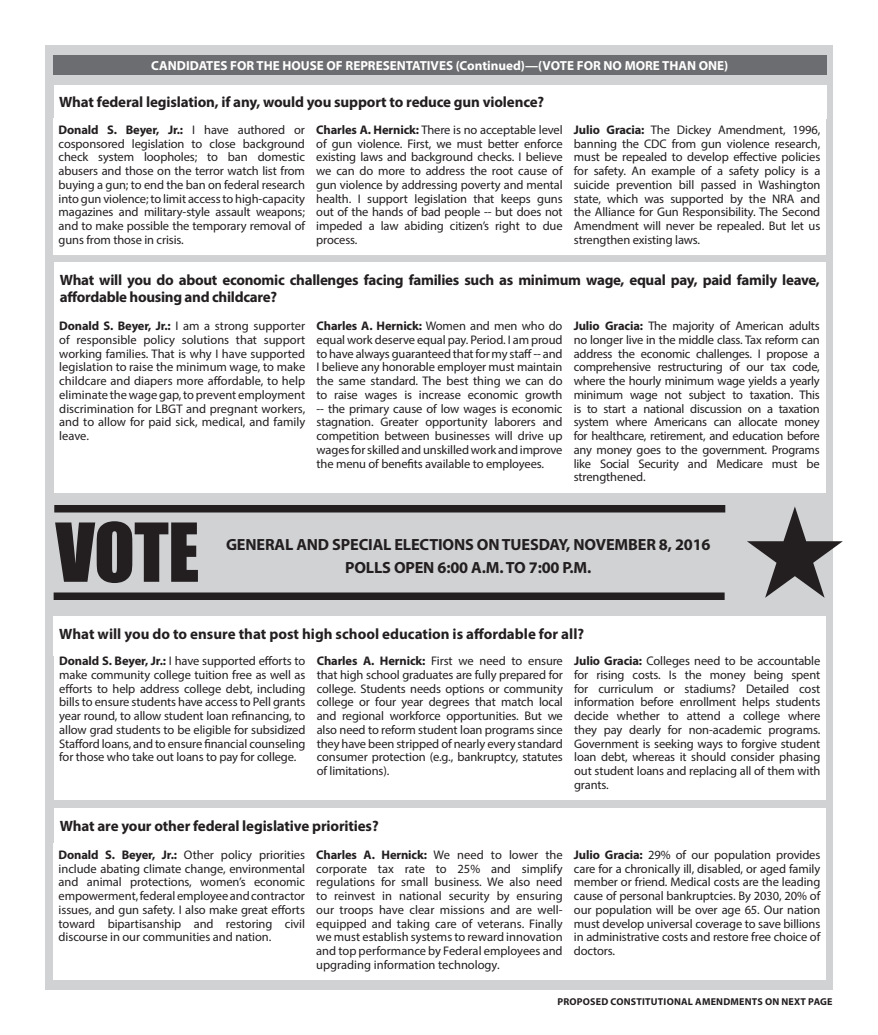
<style>
.page{position:relative;width:878px;height:1035px;background:#d1d2d4}
.page>*{position:absolute;margin:0;border:0;box-sizing:border-box;transform-origin:0 0}
.amendment{font:75px "Impact";color:#231f20}
.amendment-2{font:700 16.25px "Myriad Pro";letter-spacing:-.01em;color:#231f20}
.amendment-3{font:700 15px/17.5px "Myriad Pro";letter-spacing:-.015em;color:#231f20}
.t1{font:700 13.12px "Myriad Pro";color:#fff}
.amendment-4{font:12.5px/13.8px "Myriad Pro";letter-spacing:-.01em;color:#231f20;text-align:justify}
.continued{font:700 10px "Myriad Pro";letter-spacing:.02em;color:#231f20}
.s1{font-weight:700}
</style>
<div class="page">
<div style="left:0;top:0;width:45px;height:1035px;background:#fff"></div>
<div style="left:0;top:990px;width:878px;height:45px;background:#fff"></div>
<div style="left:0;top:0;width:878px;height:45px;background:#fff"></div>
<div style="left:832px;top:28px;width:46px;height:976px;background:#fff"></div>
<div style="left:54px;top:119px;width:772px;height:136px;background:#fff"></div>
<div style="left:54px;top:85px;width:772px;height:34px;background:#fff"></div>
<div style="left:53px;top:55px;width:773px;height:20px;background:#6c6d70"></div>
<div style="left:54px;top:315px;width:771px;height:177px;background:#fff"></div>
<div style="left:54px;top:262px;width:771px;height:56px;background:#fff"></div>
<div style="left:54px;top:650px;width:772px;height:150px;background:#fff"></div>
<div style="left:54px;top:616px;width:772px;height:40px;background:#fff"></div>
<div style="left:54px;top:844px;width:772px;height:136px;background:#fff"></div>
<div style="left:54px;top:809px;width:772px;height:35px;background:#fff"></div>
<div style="left:54px;top:505px;width:671px;height:7px;background:#231f20"></div>
<div style="left:54px;top:592px;width:670px;height:8px;background:#231f20"></div>
<svg style="left:832px;top:505px;width:1px;height:93px"></svg>
<p class="t1" style="left:151px;top:57px;width:578px">CANDIDATES FOR THE HOUSE OF REPRESENTATIVES (Continued)—(VOTE FOR NO MORE THAN ONE)</p>
<p class="amendment-3" style="left:59px;top:93px;width:486px">What federal legislation, if any, would you support to reduce gun violence?</p>
<p class="amendment-4" style="left:59px;top:122px;width:248px"><span class="s1">Donald S. Beyer, Jr.:</span> I have authored or cosponsored legislation to close background check system loopholes; to ban domestic abusers and those on the terror watch list from buying a gun; to end the ban on federal research into gun violence; to limit access to high-capacity magazines and military-style assault weapons; and to make possible the temporary removal of guns from those in crisis.</p>
<p class="amendment-4" style="left:316px;top:122px;width:248px"><span class="s1">Charles A. Hernick:</span> There is no acceptable level of gun violence. First, we must better enforce existing laws and background checks. I believe we can do more to address the root cause of gun violence by addressing poverty and mental health. I support legislation that keeps guns out of the hands of bad people -- but does not impeded a law abiding citizen’s right to due process.</p>
<p class="amendment-4" style="left:574px;top:122px;width:248px"><span class="s1">Julio Gracia:</span> The Dickey Amendment, 1996, banning the CDC from gun violence research, must be repealed to develop effective policies for safety. An example of a safety policy is a suicide prevention bill passed in Washington state, which was supported by the NRA and the Alliance for Gun Responsibility. The Second Amendment will never be repealed. But let us strengthen existing laws.</p>
<p class="amendment-3" style="left:60px;top:271px;width:761px">What will you do about economic challenges facing families such as minimum wage, equal pay, paid family leave, affordable housing and childcare?</p>
<p class="amendment-4" style="left:59px;top:319px;width:247px"><span class="s1">Donald S. Beyer, Jr.:</span> I am a strong supporter of responsible policy solutions that support working families. That is why I have supported legislation to raise the minimum wage, to make childcare and diapers more affordable, to help eliminate the wage gap, to prevent employment discrimination for LBGT and pregnant workers, and to allow for paid sick, medical, and family leave.</p>
<p class="amendment-4" style="left:316px;top:319px;width:247px"><span class="s1">Charles A. Hernick:</span> Women and men who do equal work deserve equal pay. Period. I am proud to have always guaranteed that for my staff -- and I believe any honorable employer must maintain the same standard. The best thing we can do to raise wages is increase economic growth -- the primary cause of low wages is economic stagnation. Greater opportunity laborers and competition between businesses will drive up wages for skilled and unskilled work and improve the menu of benefits available to employees.</p>
<p class="amendment-4" style="left:573px;top:319px;width:247px"><span class="s1">Julio Gracia:</span> The majority of American adults no longer live in the middle class. Tax reform can address the economic challenges. I propose a comprehensive restructuring of our tax code, where the hourly minimum wage yields a yearly minimum wage not subject to taxation. This is to start a national discussion on a taxation system where Americans can allocate money for healthcare, retirement, and education before any money goes to the government. Programs like Social Security and Medicare must be strengthened.</p>
<p class="amendment" style="left:56px;top:494px;width:145px">VOTE</p>
<p class="amendment-2" style="left:226px;top:534px;width:486px">GENERAL AND SPECIAL ELECTIONS ON TUESDAY, NOVEMBER 8, 2016</p>
<p class="amendment-2" style="left:345px;top:557px;width:248px">POLLS OPEN 6:00 A.M. TO 7:00 P.M.</p>
<p class="amendment-3" style="left:59px;top:624px;width:526px">What will you do to ensure that post high school education is affordable for all?</p>
<p class="amendment-4" style="left:59px;top:654px;width:248px"><span class="s1">Donald S. Beyer, Jr.:</span> I have supported efforts to make community college tuition free as well as efforts to help address college debt, including bills to ensure students have access to Pell grants year round, to allow student loan refinancing, to allow grad students to be eligible for subsidized Stafford loans, and to ensure financial counseling for those who take out loans to pay for college.</p>
<p class="amendment-4" style="left:317px;top:654px;width:248px"><span class="s1">Charles A. Hernick:</span> First we need to ensure that high school graduates are fully prepared for college. Students needs options or community college or four year degrees that match local and regional workforce opportunities. But we also need to reform student loan programs since they have been stripped of nearly every standard consumer protection (e.g., bankruptcy, statutes of limitations).</p>
<p class="amendment-4" style="left:574px;top:654px;width:248px"><span class="s1">Julio Gracia:</span> Colleges need to be accountable for rising costs. Is the money being spent for curriculum or stadiums? Detailed cost information before enrollment helps students decide whether to attend a college where they pay dearly for non-academic programs.<br>Government is seeking ways to forgive student loan debt, whereas it should consider phasing out student loans and replacing all of them with grants.</p>
<p class="amendment-3" style="left:60px;top:817px;width:320px">What are your other federal legislative priorities?</p>
<p class="amendment-4" style="left:59px;top:848px;width:248px"><span class="s1">Donald S. Beyer, Jr.:</span> Other policy priorities include abating climate change, environmental and animal protections, women’s economic empowerment, federal employee and contractor issues, and gun safety. I also make great efforts toward bipartisanship and restoring civil discourse in our communities and nation.</p>
<p class="amendment-4" style="left:316px;top:848px;width:248px"><span class="s1">Charles A. Hernick:</span> We need to lower the corporate tax rate to 25% and simplify regulations for small business. We also need to reinvest in national security by ensuring our troops have clear missions and are well&shy;equipped and taking care of veterans. Finally we must establish systems to reward innovation and top performance by Federal employees and upgrading information technology.</p>
<p class="amendment-4" style="left:574px;top:848px;width:248px"><span class="s1">Julio Gracia:</span> 29% of our population provides care for a chronically ill, disabled, or aged family member or friend. Medical costs are the leading cause of personal bankruptcies. By 2030, 20% of our population will be over age 65. Our nation must develop universal coverage to save billions in administrative costs and restore free choice of doctors.</p>
<p class="continued" style="left:557px;top:995px;width:277px">PROPOSED CONSTITUTIONAL AMENDMENTS ON NEXT PAGE</p>
</div>
